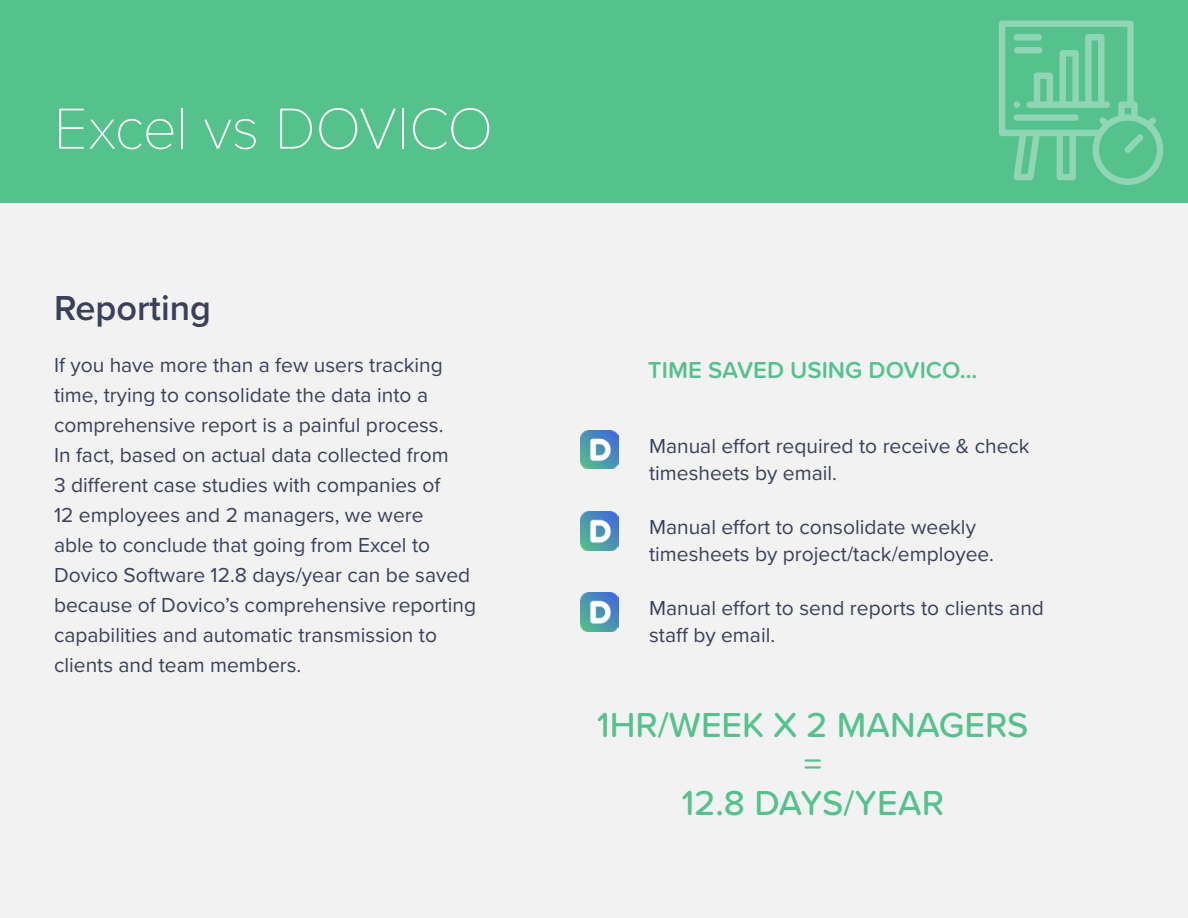
<style>
.page{position:relative;width:1188px;height:918px;background:#f2f2f2}
.page>*{position:absolute;margin:0;border:0;box-sizing:border-box;transform-origin:0 0}
.t1{font:100 60px "Proxima Nova T";letter-spacing:-.015em;color:#fff}
.t2{font:500 36px "Proxima Soft";color:#55c18d}
.t3{font:600 36px "Proxima Nova";color:#3a405a}
.t4{font:600 24px "Proxima Soft";color:#55c18d}
.t5{font:21px/30px "Proxima Nova";color:#3a405a}
</style>
<div class="page">
<div style="left:0;top:0;width:1188px;height:202px;background:#55c18d"></div>
<img style="left:580px;top:431px;width:39px;height:38px">
<img style="left:580px;top:593px;width:39px;height:38px">
<img style="left:580px;top:512px;width:39px;height:38px">
<svg style="left:999px;top:21px;width:164px;height:164px"></svg>
<div style="left:1014px;top:114px;width:65px;height:7px;background:#90d6b4;border-radius:3px"></div>
<div style="left:1014px;top:34px;width:28px;height:7px;background:#90d6b4;border-radius:3px"></div>
<div style="left:1014px;top:47px;width:28px;height:6px;background:#90d6b4;border-radius:3px"></div>
<p class="t1" style="left:54px;top:84px;width:441px">Excel vs DOVICO</p>
<p class="t3" style="left:54px;top:281px;width:159px">Reporting</p>
<p class="t5" style="left:54px;top:349px;width:424px">If you have more than a few users tracking time, trying to consolidate the data into a comprehensive report is a painful process.<br>In fact, based on actual data collected from<br>3 different case studies with companies of<br>12 employees and 2 managers, we were<br>able to conclude that going from Excel to Dovico Software 12.8 days/year can be saved because of Dovico’s comprehensive reporting capabilities and automatic transmission to clients and team members.</p>
<p class="t4" style="left:648px;top:352px;width:331px">TIME SAVED USING DOVICO...</p>
<p class="t5" style="left:649px;top:432px;width:382px;line-height:27px">Manual effort required to receive &amp; check timesheets by email.</p>
<p class="t5" style="left:649px;top:513px;width:347px;line-height:27px">Manual effort to consolidate weekly timesheets by project/tack/employee.</p>
<p class="t5" style="left:649px;top:594px;width:396px;line-height:27px">Manual effort to send reports to clients and staff by email.</p>
<p class="t2" style="left:597px;top:698px;width:433px">1HR/WEEK X 2 MANAGERS</p>
<p class="t2" style="left:804px;top:737px;width:19px">=</p>
<p class="t2" style="left:681px;top:776px;width:264px">12.8 DAYS/YEAR</p>
</div>
